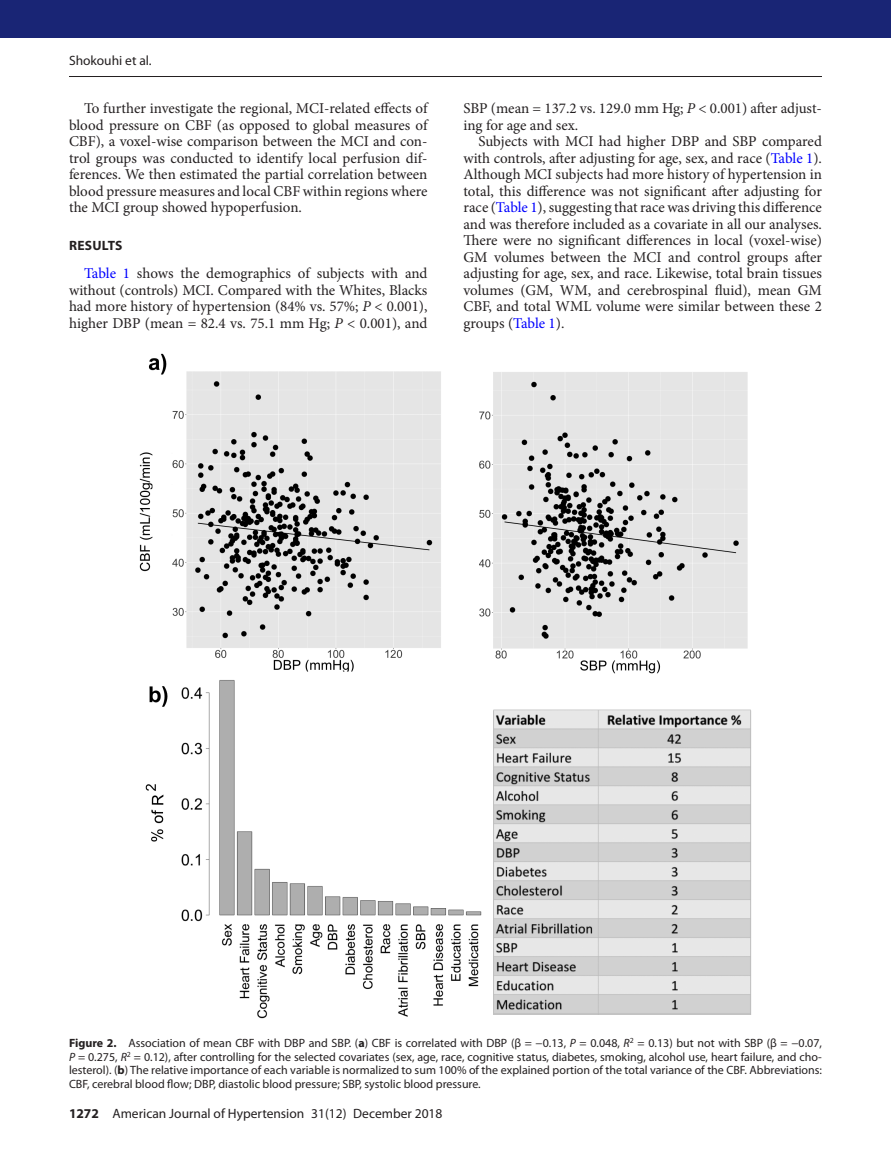
<style>
.page{position:relative;width:891px;height:1175px;background:#fff}
.page>*{position:absolute;margin:0;border:0;box-sizing:border-box;transform-origin:0 0}
.t1{font:15px/16.5px "Minion Pro";color:#231f20;text-align:justify}
.t2{font:13.5px "Myriad Pro";color:#231f20}
.t3{font:700 13.5px "Myriad Pro";letter-spacing:.02em;color:#231f20}
.t4{font:12px/13.5px "Myriad Pro";color:#231f20;text-align:justify}
.s1{color:#00f}
.s2{font-style:italic}
.s3{font-weight:700}
</style>
<div class="page">
<hr style="left:69px;top:76px;width:753px;height:1px;background:#231f20">
<div style="left:0;top:0;width:891px;height:38px;background:#192575"></div>
<img style="left:139px;top:353px;width:612px;height:665px">
<p class="t2" style="left:69px;top:52px;width:84px">Shokouhi et al.</p>
<p class="t1" style="left:69px;top:100px;width:360px;text-indent:15px">To further investigate the regional, MCI-related effects of blood pressure on CBF (as opposed to global measures of CBF), a voxel-wise comparison between the MCI and con&shy;trol groups was conducted to identify local perfusion dif&shy;ferences. We then estimated the partial correlation between blood pressure measures and local CBF within regions where the MCI group showed hypoperfusion.</p>
<p class="t3" style="left:69px;top:236px;width:55px">RESULTS</p>
<p class="t1" style="left:69px;top:265px;width:360px;text-indent:15px"><span class="s1">Table 1</span> shows the demographics of subjects with and without (controls) MCI. Compared with the Whites, Blacks had more history of hypertension (84% vs. 57%; <span class="s2">P</span> &lt; 0.001), higher DBP (mean = 82.4 vs. 75.1 mm Hg; <span class="s2">P</span> &lt; 0.001), and</p>
<p class="t1" style="left:463px;top:100px;width:360px">SBP (mean = 137.2 vs. 129.0 mm Hg; <span class="s2">P</span> &lt; 0.001) after adjust&shy;ing for age and sex.</p>
<p class="t1" style="left:463px;top:133px;width:360px;text-indent:15px">Subjects with MCI had higher DBP and SBP compared with controls, after adjusting for age, sex, and race (<span class="s1">Table 1</span>).<br>Although MCI subjects had more history of hypertension in total, this difference was not significant after adjusting for race (<span class="s1">Table 1</span>), suggesting that race was driving this difference and was therefore included as a covariate in all our analyses.<br>There were no significant differences in local (voxel-wise)<br>GM volumes between the MCI and control groups after adjusting for age, sex, and race. Likewise, total brain tissues volumes (GM, WM, and cerebrospinal fluid), mean GM CBF, and total WML volume were similar between these 2 groups (<span class="s1">Table 1</span>).</p>
<p class="t4" style="left:69px;top:1035px;width:754px"><span class="s3">Figure 2.</span> Association of mean CBF with DBP and SBP. (<span class="s3">a</span>) CBF is correlated with DBP (β = −0.13, <span class="s2">P</span> = 0.048, <span class="s2">R</span><sup>2</sup> = 0.13) but not with SBP (β = −0.07, <span class="s2">P</span> = 0.275, <span class="s2">R</span><sup>2</sup> = 0.12), after controlling for the selected covariates (sex, age, race, cognitive status, diabetes, smoking, alcohol use, heart failure, and cho&shy;lesterol). (<span class="s3">b</span>) The relative importance of each variable is normalized to sum 100% of the explained portion of the total variance of the CBF. Abbreviations:<br>CBF, cerebral blood flow; DBP, diastolic blood pressure; SBP, systolic blood pressure.</p>
<p class="t2" style="left:69px;top:1105px;width:375px"><span class="s3">1272</span> American Journal of Hypertension 31(12) December 2018</p>
</div>
